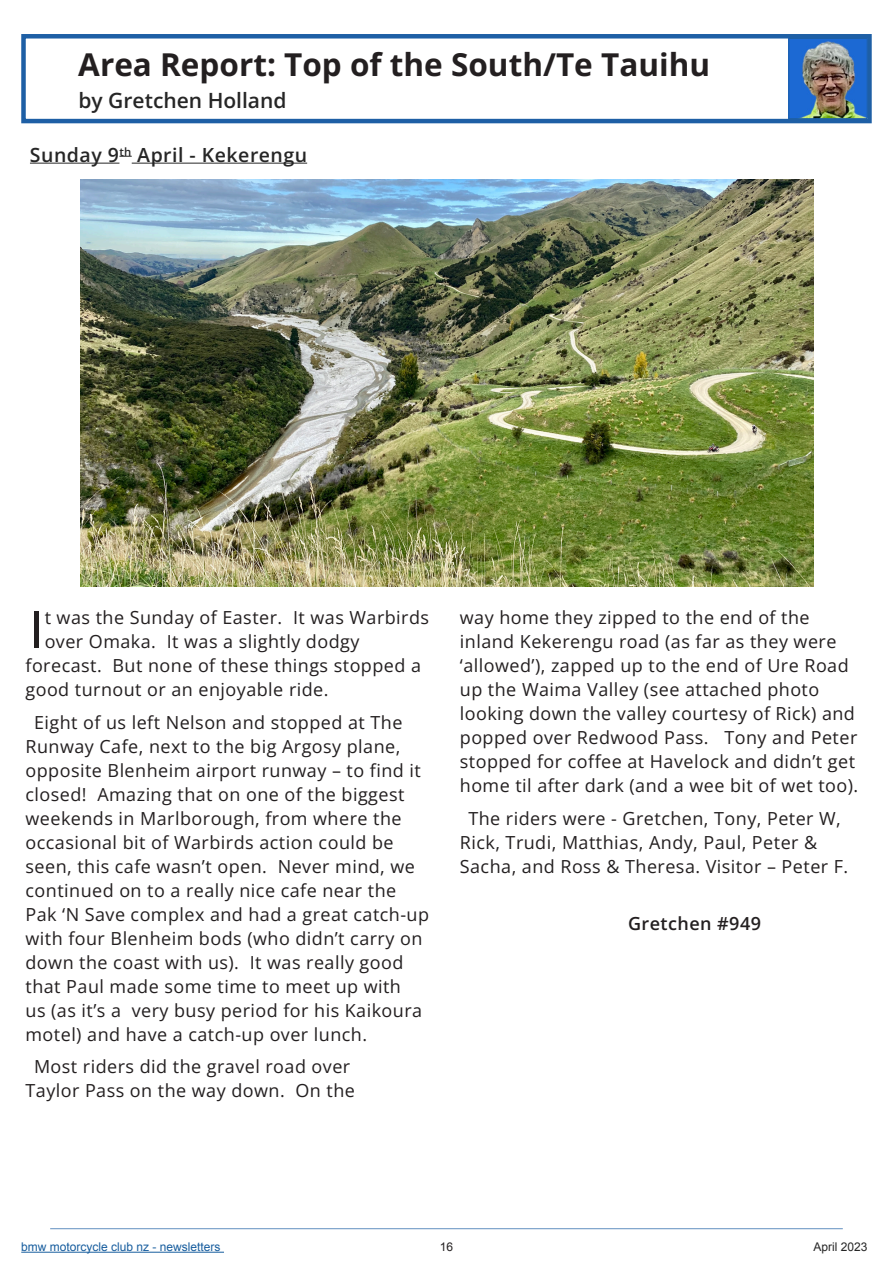
<style>
.page{position:relative;width:893px;height:1263px;background:#fff}
.page>*{position:absolute;margin:0;border:0;box-sizing:border-box;transform-origin:0 0}
.t1{font:51.6px "Open Sans";color:#231f20}
.t2{font:700 31.5px "Open Sans";color:#231f20}
.t3{font:600 21px "Open Sans";color:#262626}
.t4{font:600 19.5px "Open Sans";letter-spacing:.025em;color:#262626}
.t5{font:18px/24px "Open Sans";letter-spacing:.025em;color:#231f20}
.t6{font:600 18px "Open Sans";letter-spacing:.025em;color:#231f20}
.t7{font:12px "Arial";color:#175d9e}
.t8{font:12px "Arial";color:#262626}
.t9{font:12px "Arial";color:#231f20}
</style>
<div class="page">
<hr style="left:50px;top:1228px;width:793px;height:1px;background:#618fc0">
<hr style="left:21px;top:1252px;width:203px;height:1px;background:#175d9e">
<div style="left:21px;top:34px;width:851px;height:89px;border:4px solid #1e5fa5"></div>
<img style="left:81px;top:180px;width:732px;height:407px">
<img style="left:791px;top:40px;width:74px;height:77px">
<div style="left:789px;top:38px;width:78px;height:81px;border:1px solid #1e5fa5"></div>
<hr style="left:30px;top:163px;width:89px;height:1px;background:#262626">
<svg style="left:119px;top:156px;width:13px;height:1px"></svg>
<hr style="left:132px;top:163px;width:175px;height:1px;background:#262626">
<h2 class="t2" style="left:78px;top:43px;width:633px">Area Report: Top of the South/Te Tauihu</h2>
<p class="t3" style="left:79px;top:85px;width:210px">by Gretchen Holland</p>
<p class="t4" style="left:30px;top:142px;width:279px">Sunday 9<sup>th</sup> April - Kekerengu</p>
<h1 class="t1" style="left:29px;top:594px;width:16px">I</h1>
<p class="t5" style="left:45px;top:605px;width:386px">t was the Sunday of Easter. It was Warbirds</p>
<p class="t5" style="left:45px;top:629px;width:316px">over Omaka. It was a slightly dodgy</p>
<p class="t5" style="left:26px;top:653px;width:397px">forecast. But none of these things stopped a</p>
<p class="t5" style="left:26px;top:677px;width:305px">good turnout or an enjoyable ride.</p>
<p class="t5" style="left:26px;top:710px;width:405px;text-indent:8px">Eight of us left Nelson and stopped at The Runway Cafe, next to the big Argosy plane, opposite Blenheim airport runway – to find it closed! Amazing that on one of the biggest weekends in Marlborough, from where the occasional bit of Warbirds action could be seen, this cafe wasn’t open. Never mind, we continued on to a really nice cafe near the Pak ‘N Save complex and had a great catch-up with four Blenheim bods (who didn’t carry on down the coast with us). It was really good that Paul made some time to meet up with<br>us (as it’s a very busy period for his Kaikoura motel) and have a catch-up over lunch.</p>
<p class="t5" style="left:26px;top:1054px;width:331px;text-align:center">Most riders did the gravel road over<br>Taylor Pass on the way down. On the</p>
<p class="t5" style="left:460px;top:605px;width:400px">way home they zipped to the end of the inland Kekerengu road (as far as they were ‘allowed’), zapped up to the end of Ure Road up the Waima Valley (see attached photo looking down the valley courtesy of Rick) and popped over Redwood Pass. Tony and Peter stopped for coffee at Havelock and didn’t get home til after dark (and a wee bit of wet too).</p>
<p class="t5" style="left:460px;top:806px;width:390px;text-indent:8px">The riders were - Gretchen, Tony, Peter W,<br>Rick, Trudi, Matthias, Andy, Paul, Peter &amp;<br>Sacha, and Ross &amp; Theresa. Visitor – Peter F.</p>
<p class="t6" style="left:628px;top:911px;width:135px">Gretchen #949</p>
<p class="t7" style="left:21px;top:1239px;width:201px">bmw motorcycle club nz - newsletters</p>
<p class="t9" style="left:440px;top:1239px;width:15px">16</p>
<p class="t8" style="left:813px;top:1239px;width:56px">April 2023</p>
</div>
